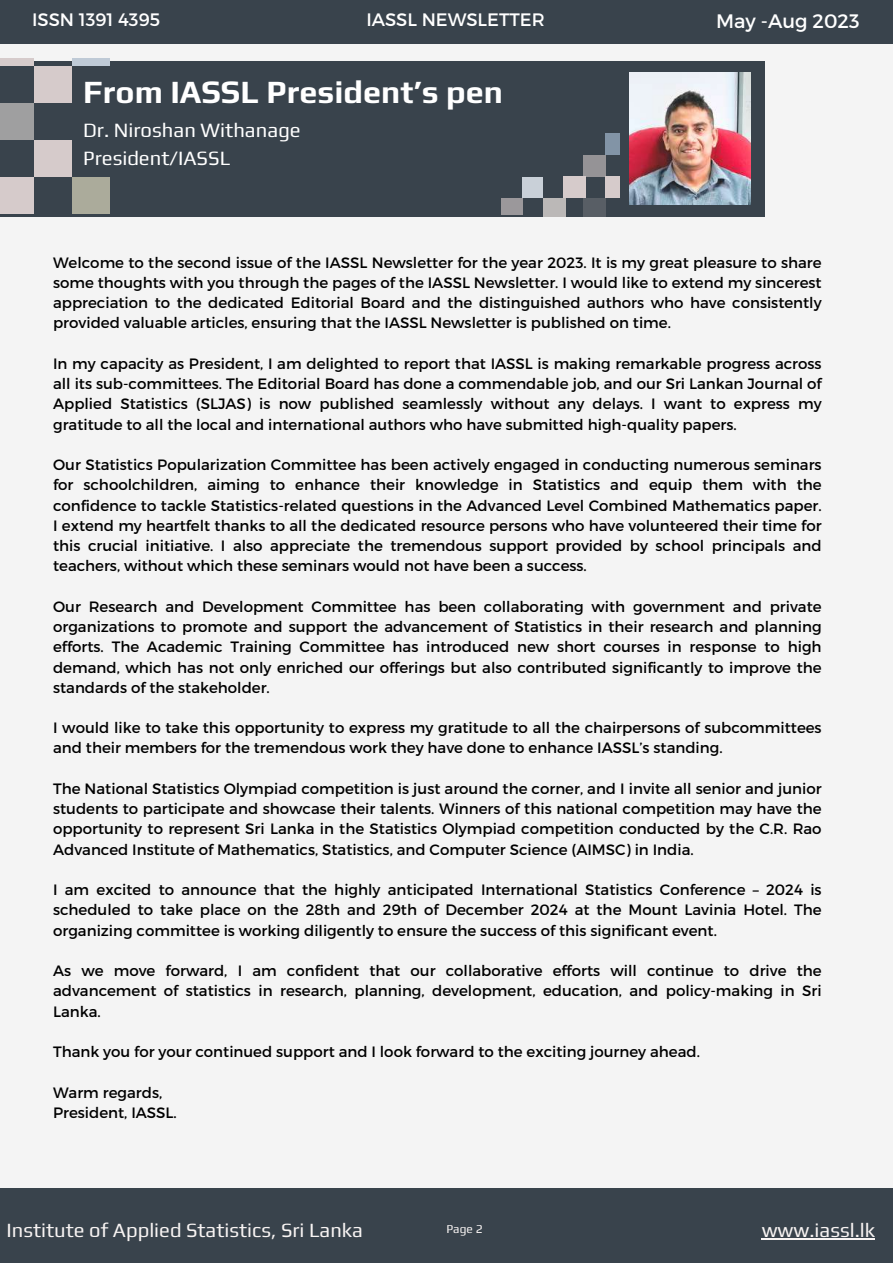
<style>
.page{position:relative;width:893px;height:1264px;background:#fff}
.page>*{position:absolute;margin:0;border:0;box-sizing:border-box;transform-origin:0 0}
.t1{font:700 32.25px "Play";color:#fff}
.t2{font:20.25px/28px "Play";color:#fff}
.t3{font:20.1px "Play";color:#f8f4f3}
.t4{font:19.5px "Montserrat";color:#fff}
.t5{font:18px "Montserrat";color:#fff}
.t6{font:15px/20.2px "Montserrat";color:#000;text-align:justify}
.t7{font:12px "Play";color:#f8f4f3}
</style>
<div class="page">
<div style="left:0;top:0;width:892px;height:1262px;background:#f4f4f4"></div>
<div style="left:0;top:61px;width:619px;height:155px;background:#39434c"></div>
<div style="left:0;top:0;width:892px;height:43px;background:#39434c"></div>
<div style="left:0;top:1188px;width:892px;height:74px;background:#39434c"></div>
<div style="left:0;top:177px;width:34px;height:37px;background:#d6cbcb"></div>
<div style="left:615px;top:61px;width:149px;height:155px;background:#39434c"></div>
<div style="left:34px;top:140px;width:38px;height:37px;background:#d6cbcb"></div>
<div style="left:72px;top:177px;width:38px;height:37px;background:#abab9b"></div>
<div style="left:0;top:103px;width:34px;height:37px;background:#9f9fa0"></div>
<div style="left:34px;top:66px;width:38px;height:37px;background:#d6cbcb"></div>
<div style="left:72px;top:59px;width:38px;height:7px;background:#bfcad6"></div>
<div style="left:0;top:58px;width:34px;height:8px;background:#d6cbcb"></div>
<div style="left:500px;top:198px;width:22px;height:16px;background:#9b989b"></div>
<div style="left:522px;top:177px;width:21px;height:21px;background:#c9d0d8"></div>
<div style="left:543px;top:198px;width:23px;height:18px;background:#bbb8b7"></div>
<div style="left:563px;top:176px;width:23px;height:22px;background:#d6cbcb"></div>
<div style="left:583px;top:155px;width:23px;height:21px;background:#959396"></div>
<div style="left:605px;top:133px;width:14px;height:22px;background:#8294a6"></div>
<div style="left:583px;top:198px;width:23px;height:18px;background:#585e65"></div>
<div style="left:605px;top:176px;width:14px;height:22px;background:#d6cbcb"></div>
<img style="left:630px;top:73px;width:120px;height:131px">
<hr style="left:761px;top:1238px;width:114px;height:1px;background:#f8f4f3">
<p class="t5" style="left:32px;top:8px;width:129px">ISSN 1391 4395</p>
<p class="t5" style="left:366px;top:8px;width:180px">IASSL NEWSLETTER</p>
<h1 class="t1" style="left:83px;top:73px;width:421px">From IASSL President’s pen</h1>
<h2 class="t2" style="left:83px;top:116px;width:219px">Dr. Niroshan Withanage<br>President/IASSL</h2>
<h3 class="t4" style="left:716px;top:8px;width:145px">May -Aug 2023</h3>
<p class="t6" style="left:53px;top:251px;width:770px">Welcome to the second issue of the IASSL Newsletter for the year 2023. It is my great pleasure to share some thoughts with you through the pages of the IASSL Newsletter. I would like to extend my sincerest appreciation to the dedicated Editorial Board and the distinguished authors who have consistently provided valuable articles, ensuring that the IASSL Newsletter is published on time.</p>
<p class="t6" style="left:53px;top:352px;width:770px">In my capacity as President, I am delighted to report that IASSL is making remarkable progress across all its sub-committees. The Editorial Board has done a commendable job, and our Sri Lankan Journal of Applied Statistics (SLJAS) is now published seamlessly without any delays. I want to express my gratitude to all the local and international authors who have submitted high-quality papers.</p>
<p class="t6" style="left:53px;top:454px;width:770px">Our Statistics Popularization Committee has been actively engaged in conducting numerous seminars for schoolchildren, aiming to enhance their knowledge in Statistics and equip them with the confidence to tackle Statistics-related questions in the Advanced Level Combined Mathematics paper.<br>I extend my heartfelt thanks to all the dedicated resource persons who have volunteered their time for this crucial initiative. I also appreciate the tremendous support provided by school principals and teachers, without which these seminars would not have been a success.</p>
<p class="t6" style="left:53px;top:595px;width:770px">Our Research and Development Committee has been collaborating with government and private organizations to promote and support the advancement of Statistics in their research and planning efforts. The Academic Training Committee has introduced new short courses in response to high demand, which has not only enriched our offerings but also contributed significantly to improve the standards of the stakeholder.</p>
<p class="t6" style="left:53px;top:717px;width:770px">I would like to take this opportunity to express my gratitude to all the chairpersons of subcommittees and their members for the tremendous work they have done to enhance IASSL’s standing.</p>
<p class="t6" style="left:53px;top:777px;width:770px">The National Statistics Olympiad competition is just around the corner, and I invite all senior and junior students to participate and showcase their talents. Winners of this national competition may have the opportunity to represent Sri Lanka in the Statistics Olympiad competition conducted by the C.R. Rao Advanced Institute of Mathematics, Statistics, and Computer Science (AIMSC) in India.</p>
<p class="t6" style="left:53px;top:879px;width:770px">I am excited to announce that the highly anticipated International Statistics Conference – 2024 is scheduled to take place on the 28th and 29th of December 2024 at the Mount Lavinia Hotel. The organizing committee is working diligently to ensure the success of this significant event.</p>
<p class="t6" style="left:53px;top:959px;width:770px">As we move forward, I am confident that our collaborative efforts will continue to drive the advancement of statistics in research, planning, development, education, and policy-making in Sri Lanka.</p>
<p class="t6" style="left:53px;top:1040px;width:648px">Thank you for your continued support and I look forward to the exciting journey ahead.</p>
<p class="t6" style="left:53px;top:1081px;width:125px">Warm regards,<br>President, IASSL.</p>
<h3 class="t3" style="left:7px;top:1218px;width:358px">Institute of Applied Statistics, Sri Lanka</h3>
<p class="t7" style="left:446px;top:1221px;width:38px">Page 2</p>
<h3 class="t3" style="left:761px;top:1218px;width:115px">www.iassl.lk</h3>
</div>
